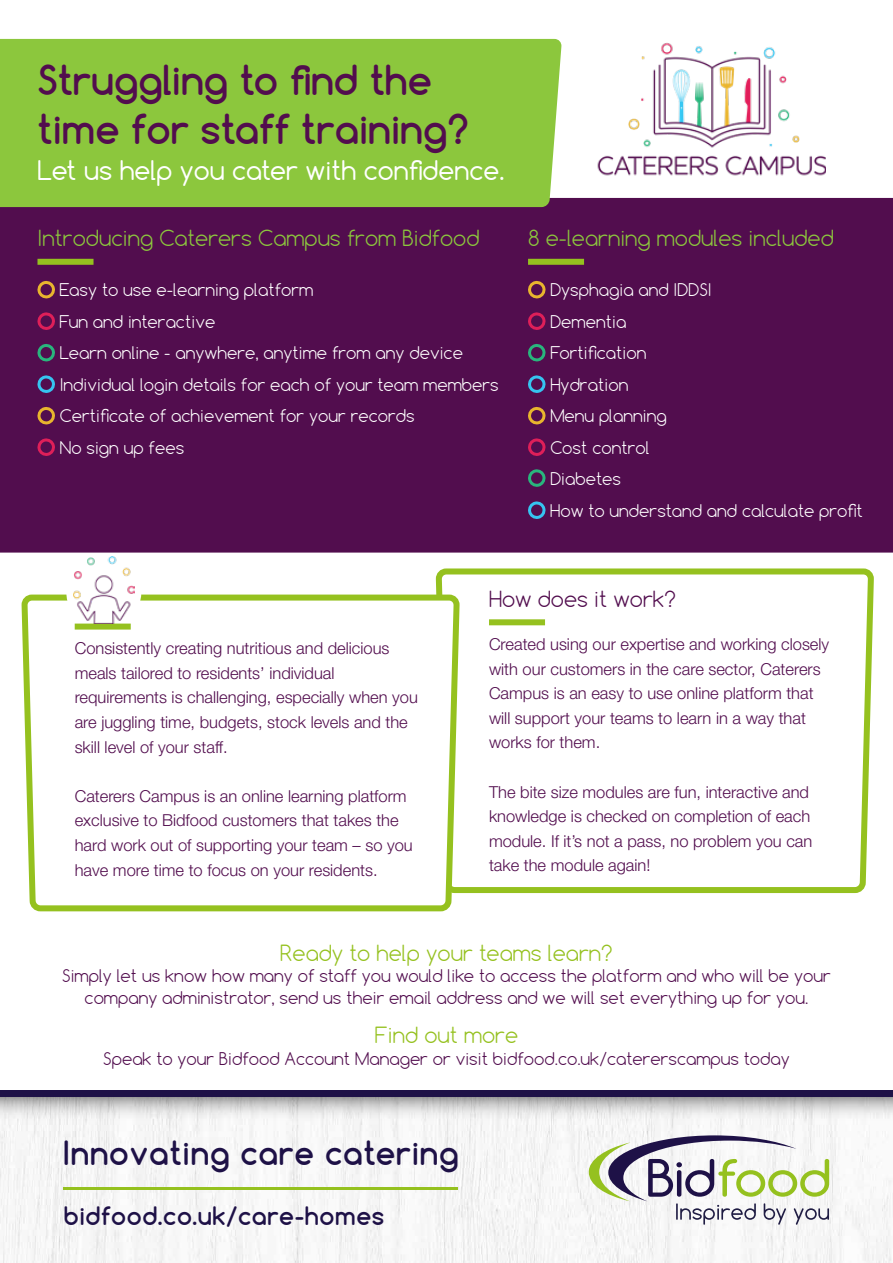
<style>
.page{position:relative;width:893px;height:1263px;background:#fff}
.page>*{position:absolute;margin:0;border:0;box-sizing:border-box;transform-origin:0 0}
.t1{font:700 39px/48.6px "Comfortaa";color:#520d4e}
.t2{font:700 31.5px "Comfortaa";letter-spacing:.025em;color:#1e1147}
.t3{font:25.5px "Comfortaa";color:#fff}
.t4{font:700 24px "Comfortaa";letter-spacing:.025em;color:#1e1147}
.t5{font:300 21px "Comfortaa";color:#8cc73d}
.t6{font:300 21px "Comfortaa";color:#95c11f}
.t7{font:300 21px "Comfortaa";color:#520d4e}
.t8{font:300 16.5px/24.6px "Helvetica Neue LT Pro";color:#520d4e}
.t9{font:300 16.5px/31.5px "Comfortaa";color:#fff}
.t10{font:300 16.5px/21.6px "Comfortaa";color:#520d4e;text-align:center}
.s1{color:#520d4f}
</style>
<div class="page">
<svg style="left:439px;top:568px;width:435px;height:326px"></svg>
<svg style="left:21px;top:591px;width:441px;height:321px"></svg>
<div style="left:0;top:198px;width:893px;height:355px;background:#520d4e"></div>
<div style="left:489px;top:619px;width:56px;height:6px;background:#95c11f"></div>
<div style="left:75px;top:624px;width:56px;height:6px;background:#95c11f"></div>
<div style="left:0;top:39px;width:562px;height:168px;background:#8cc73d"></div>
<div style="left:38px;top:259px;width:56px;height:6px;background:#95c11f"></div>
<svg style="left:35px;top:278px;width:22px;height:23px"></svg>
<svg style="left:35px;top:310px;width:22px;height:23px"></svg>
<svg style="left:35px;top:341px;width:22px;height:23px"></svg>
<svg style="left:35px;top:373px;width:22px;height:23px"></svg>
<svg style="left:35px;top:404px;width:22px;height:23px"></svg>
<svg style="left:35px;top:436px;width:22px;height:23px"></svg>
<div style="left:528px;top:259px;width:56px;height:6px;background:#95c11f"></div>
<svg style="left:525px;top:278px;width:22px;height:23px"></svg>
<svg style="left:525px;top:310px;width:22px;height:23px"></svg>
<svg style="left:525px;top:341px;width:22px;height:23px"></svg>
<svg style="left:525px;top:373px;width:22px;height:23px"></svg>
<svg style="left:525px;top:404px;width:22px;height:23px"></svg>
<svg style="left:525px;top:436px;width:22px;height:23px"></svg>
<svg style="left:525px;top:467px;width:22px;height:22px"></svg>
<svg style="left:525px;top:499px;width:22px;height:23px"></svg>
<img style="left:576px;top:42px;width:250px;height:192px">
<img style="left:0;top:1131px;width:893px;height:132px">
<svg style="left:589px;top:1135px;width:240px;height:90px"></svg>
<hr style="left:64px;top:1187px;width:394px;height:3px;background:#95c11f">
<svg style="left:0;top:1097px;width:893px;height:34px"></svg>
<div style="left:0;top:1091px;width:893px;height:6px;background:#1e1147"></div>
<svg style="left:66px;top:591px;width:75px;height:30px"></svg>
<img style="left:73px;top:556px;width:62px;height:67px">
<h1 class="t1" style="left:38px;top:56px;width:433px">Struggling to find the time for staff training?</h1>
<h3 class="t3" style="left:38px;top:154px;width:468px">Let us help you cater with confidence.</h3>
<p class="t5" style="left:38px;top:225px;width:443px">Introducing Caterers Campus from Bidfood</p>
<p class="t9" style="left:60px;top:274px;width:441px">Easy to use e-learning platform<br>Fun and interactive<br>Learn online - anywhere, anytime from any device Individual login details for each of your team members Certificate of achievement for your records<br>No sign up fees</p>
<p class="t5" style="left:528px;top:225px;width:307px">8 e-learning modules included</p>
<p class="t9" style="left:550px;top:274px;width:314px">Dysphagia and IDDSI<br>Dementia<br>Fortification<br>Hydration<br>Menu planning<br>Cost control<br>Diabetes<br>How to understand and calculate profit</p>
<p class="t8" style="left:75px;top:636px;width:345px">Consistently creating nutritious and delicious meals tailored to residents’ individual requirements is challenging, especially when you are juggling time, budgets, stock levels and the skill level of your staff.</p>
<p class="t8" style="left:75px;top:783px;width:340px">Caterers Campus is an online learning platform exclusive to Bidfood customers that takes the hard work out of supporting your team – so you have more time to focus on your residents.</p>
<p class="t7" style="left:489px;top:585px;width:188px">How does it work?</p>
<p class="t8" style="left:489px;top:631px;width:342px">Created using our expertise and working closely with our customers in the care sector, Caterers Campus is an easy to use online platform that will support your teams to learn in a way that works for them.</p>
<p class="t8" style="left:489px;top:779px;width:325px">The bite size modules are fun, interactive and knowledge is checked on completion of each module. If it’s not a pass, no problem you can take the module again!</p>
<p class="t6" style="left:280px;top:939px;width:334px">Ready to help your teams learn?</p>
<p class="t10" style="left:62px;top:965px;width:770px">Simply let us know how many of staff you would like to access the platform and who will be your company administrator, send us their email address and we will set everything up for you.</p>
<p class="t6" style="left:375px;top:1022px;width:145px">Find out more</p>
<p class="t10" style="left:103px;top:1048px;width:688px">Speak to your Bidfood Account Manager or visit <span class="s1">bidfood.co.uk/catererscampus</span> today</p>
<h2 class="t2" style="left:63px;top:1133px;width:398px">Innovating care catering</h2>
<h3 class="t4" style="left:64px;top:1200px;width:322px">bidfood.co.uk/care-homes</h3>
</div>
